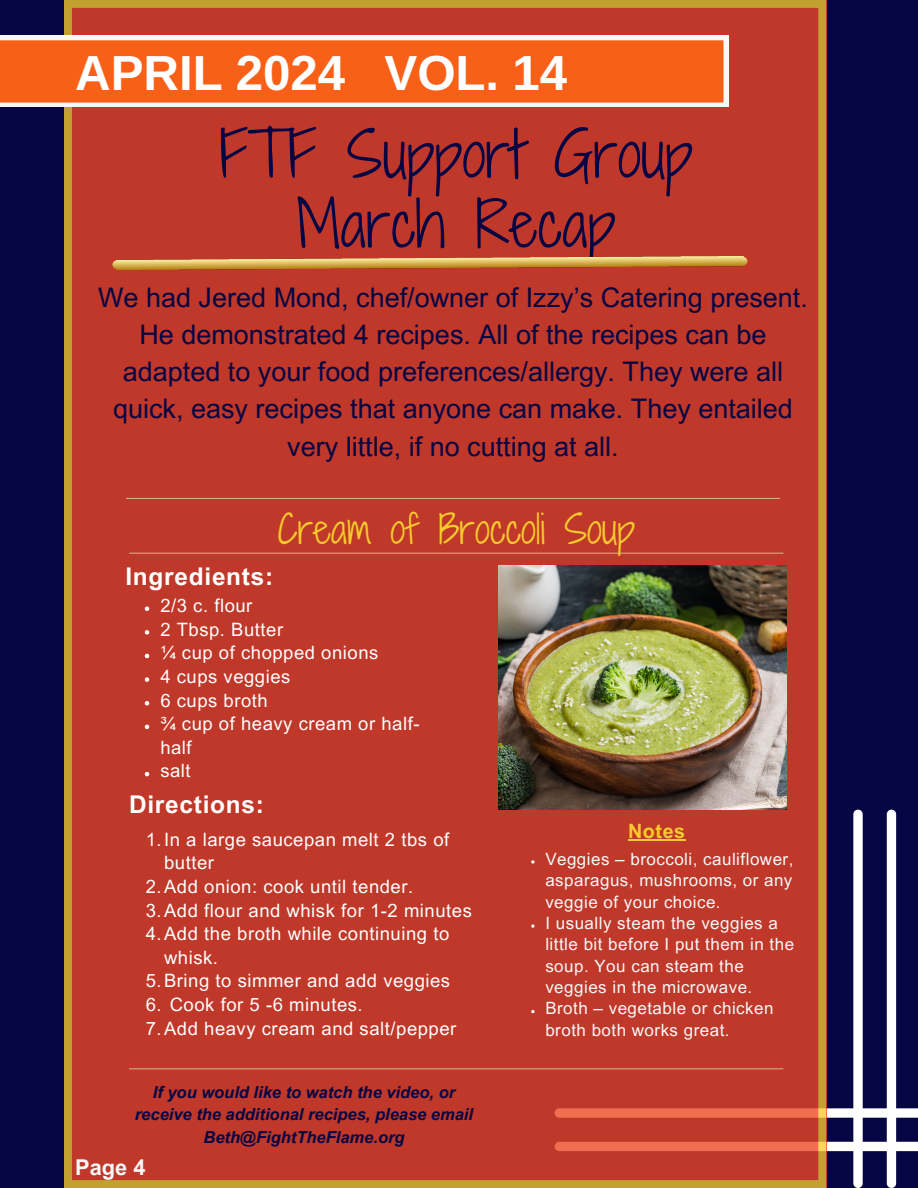
<style>
.page{position:relative;width:918px;height:1188px;background:#060644}
.page>*{position:absolute;margin:0;border:0;box-sizing:border-box;transform-origin:0 0}
.t1{font:60.45px/69.8px "Shadows Into Light Two";color:#060644;text-align:center}
.t2{font:49.2px "Ramabhadra";color:#fff}
.t3{font:38.4px "Shadows Into Light Two";color:#f7cb2d}
.t4{font:27px/37.2px "Arial MT Pro";color:#060644;text-align:center}
.t5{font:700 24.45px "Arial MT Pro";letter-spacing:.03em;color:#fff}
.t6{font:700 21.75px "Arial MT Pro";color:#f7f8fa}
.t7{font:700 19.8px "Arial MT Pro";letter-spacing:.03em;color:#f7cb2d}
.t8{font:18.45px/23.7px "Arial MT Pro";letter-spacing:.03em;color:#fff}
.t9{font:16.95px/21.3px "Arial MT Pro";letter-spacing:.03em;color:#f7f8fa}
.t10{font:italic 700 16.5px/22.5px "Arial MT Pro";color:#060644;text-align:center}
</style>
<div class="page">
<svg style="left:826px;top:810px;width:92px;height:378px"></svg>
<div style="left:64px;top:0;width:762px;height:1188px;background:#bf3829"></div>
<img style="left:498px;top:565px;width:288px;height:244px">
<hr style="left:130px;top:553px;width:653px;height:1px;background:#cfad80">
<hr style="left:126px;top:498px;width:654px;height:1px;background:#cfad80">
<hr style="left:130px;top:1068px;width:653px;height:1px;background:#cfad80">
<svg style="left:0;top:36px;width:728px;height:71px;background:#f77334"></svg>
<svg style="left:531px;top:860px;width:4px;height:4px"></svg>
<svg style="left:531px;top:924px;width:4px;height:4px"></svg>
<svg style="left:531px;top:1010px;width:4px;height:3px"></svg>
<hr style="left:628px;top:839px;width:58px;height:1px;background:#f7cb2d">
<svg style="left:145px;top:606px;width:4px;height:5px"></svg>
<svg style="left:145px;top:630px;width:4px;height:5px"></svg>
<svg style="left:145px;top:654px;width:4px;height:4px"></svg>
<svg style="left:145px;top:677px;width:4px;height:5px"></svg>
<svg style="left:145px;top:701px;width:4px;height:4px"></svg>
<svg style="left:145px;top:725px;width:4px;height:4px"></svg>
<svg style="left:145px;top:772px;width:4px;height:4px"></svg>
<svg style="left:112px;top:260px;width:5px;height:9px"></svg>
<img style="left:117px;top:257px;width:626px;height:12px">
<svg style="left:743px;top:257px;width:4px;height:9px"></svg>
<p class="t2" style="left:75px;top:44px;width:493px">APRIL 2024 VOL. 14</p>
<p class="t1" style="left:219px;top:119px;width:475px">FTF Support Group<br>March Recap</p>
<h6 class="t4" style="left:98px;top:282px;width:711px">We had Jered Mond, chef/owner of Izzy’s Catering present.<br>He demonstrated 4 recipes. All of the recipes can be adapted to your food preferences/allergy. They were all quick, easy recipes that anyone can make. They entailed very little, if no cutting at all.</h6>
<p class="t3" style="left:278px;top:501px;width:359px">Cream of Broccoli Soup</p>
<p class="t5" style="left:125px;top:567px;width:149px">Ingredients:</p>
<p class="t8" style="left:160px;top:596px;width:94px">2/3 c. flour</p>
<h4 class="t8" style="left:160px;top:620px;width:124px">2 Tbsp. Butter</h4>
<p class="t8" style="left:160px;top:643px;width:220px">¼ cup of chopped onions</p>
<p class="t8" style="left:160px;top:667px;width:132px">4 cups veggies</p>
<p class="t8" style="left:160px;top:691px;width:109px">6 cups broth</p>
<p class="t8" style="left:160px;top:714px;width:261px">¾ cup of heavy cream or half&shy;half</p>
<p class="t8" style="left:160px;top:761px;width:32px">salt</p>
<p class="t5" style="left:129px;top:796px;width:136px">Directions:</p>
<h3 class="t8" style="left:164px;top:830px;width:287px;text-indent:-18px">1.In a large saucepan melt 2 tbs of butter</h3>
<h4 class="t8" style="left:146px;top:877px;width:269px">2.Add onion: cook until tender.</h4>
<p class="t8" style="left:146px;top:901px;width:328px">3.Add flour and whisk for 1-2 minutes</p>
<p class="t8" style="left:164px;top:924px;width:287px;text-indent:-18px">4.Add the broth while continuing to whisk.</p>
<p class="t8" style="left:146px;top:971px;width:306px">5.Bring to simmer and add veggies</p>
<p class="t8" style="left:146px;top:995px;width:219px">6. Cook for 5 -6 minutes.</p>
<p class="t8" style="left:146px;top:1019px;width:312px">7.Add heavy cream and salt/pepper</p>
<p class="t10" style="left:135px;top:1083px;width:340px">If you would like to watch the video, or receive the additional recipes, please email</p>
<p class="t10" style="left:203px;top:1128px;width:203px">Beth@FightTheFlame.org</p>
<p class="t6" style="left:75px;top:1159px;width:72px">Page 4</p>
<h5 class="t7" style="left:628px;top:824px;width:59px">Notes</h5>
<h2 class="t9" style="left:545px;top:850px;width:250px;text-align:justify">Veggies – broccoli, cauliflower, asparagus, mushrooms, or any veggie of your choice.</h2>
<h1 class="t9" style="left:545px;top:914px;width:250px">I usually steam the veggies a little bit before I put them in the soup. You can steam the veggies in the microwave.</h1>
<p class="t9" style="left:545px;top:1000px;width:230px">Broth – vegetable or chicken broth both works great.</p>
</div>
